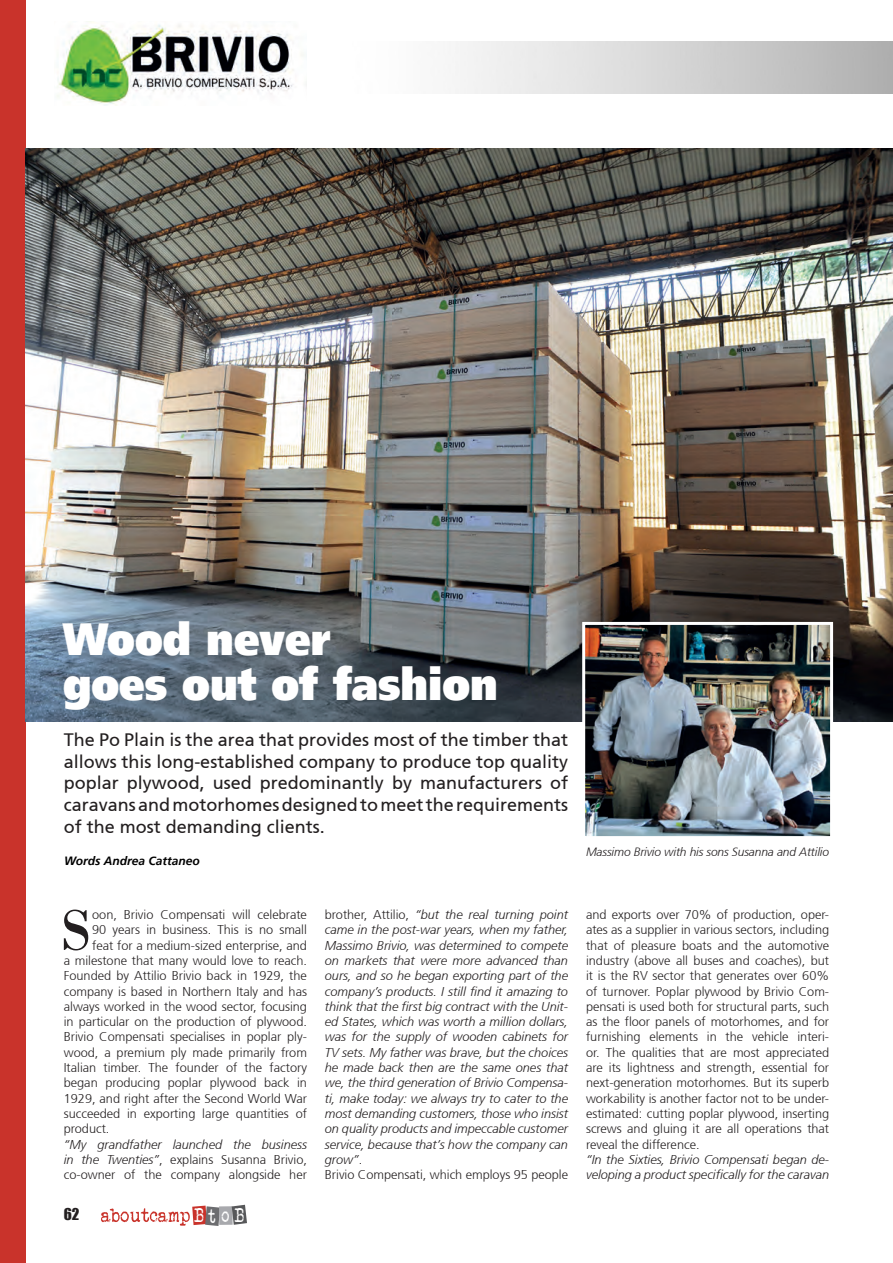
<style>
.page{position:relative;width:893px;height:1263px;background:#fff}
.page>*{position:absolute;margin:0;border:0;box-sizing:border-box;transform-origin:0 0}
.t1{font:58.5px "Bodoni";color:#231f20}
.t2{font:900 45px "Frutiger 95";color:#fff;scale:.9 1}
.t3{font:19.95px "Veteran Typewriter";color:#fff;scale:.82 1}
.t4{font:18px/21.6px "Frutiger 55 Roman";color:#231f20;text-align:justify}
.t5{font:15px "Impact";color:#231f20}
.t6{font:300 12.75px/15.3px "Frutiger 45";color:#231f20;text-align:justify}
.t7{font:italic 300 12.75px/15.3px "Frutiger 46";color:#231f20;text-align:justify}
.t8{font:italic 300 12px "Frutiger 46";letter-spacing:-.01em;color:#231f20}
.t9{font:italic 700 12px "Frutiger 66";color:#000}
.s1{font-family:"Frutiger 46";font-style:italic}
.s2{font-family:"Frutiger 45";font-style:normal}
</style>
<div class="page">
<div style="left:219px;top:1206px;width:14px;height:19px;background:#a8a9ad"></div>
<svg style="left:232px;top:1205px;width:15px;height:20px"></svg>
<svg style="left:101px;top:1205px;width:119px;height:21px"></svg>
<img style="left:57px;top:22px;width:250px;height:84px">
<div style="left:0;top:0;width:26px;height:1263px;background:#c9332b"></div>
<img style="left:26px;top:149px;width:867px;height:572px">
<img style="left:586px;top:626px;width:243px;height:209px">
<div style="left:582px;top:622px;width:251px;height:217px;border:3px solid #fff"></div>
<p class="t2" style="left:63px;top:611px;width:299px">Wood never</p>
<p class="t2" style="left:63px;top:656px;width:485px">goes out of fashion</p>
<p class="t4" style="left:64px;top:729px;width:506px">The Po Plain is the area that provides most of the timber that allows this long-established company to produce top quality poplar plywood, used predominantly by manufacturers of caravans and motorhomes designed to meet the requirements of the most demanding clients.</p>
<p class="t9" style="left:64px;top:854px;width:137px">Words Andrea Cattaneo</p>
<p class="t8" style="left:586px;top:845px;width:245px">Massimo Brivio with his sons Susanna and Attilio</p>
<p class="t1" style="left:60px;top:894px;width:34px">S</p>
<p class="t6" style="left:92px;top:907px;width:216px">oon, Brivio Compensati will celebrate</p>
<p class="t6" style="left:92px;top:922px;width:216px">90 years in business. This is no small</p>
<p class="t6" style="left:92px;top:938px;width:216px">feat for a medium-sized enterprise, and</p>
<p class="t6" style="left:64px;top:953px;width:245px">a milestone that many would love to reach.</p>
<p class="t6" style="left:64px;top:968px;width:245px">Founded by Attilio Brivio back in 1929, the</p>
<p class="t6" style="left:64px;top:984px;width:245px">company is based in Northern Italy and has</p>
<p class="t6" style="left:64px;top:999px;width:245px">always worked in the wood sector, focusing</p>
<p class="t6" style="left:64px;top:1014px;width:245px">in particular on the production of plywood.</p>
<p class="t6" style="left:64px;top:1029px;width:245px">Brivio Compensati specialises in poplar ply-</p>
<p class="t6" style="left:64px;top:1045px;width:245px">wood, a premium ply made primarily from</p>
<p class="t6" style="left:64px;top:1060px;width:245px">Italian timber. The founder of the factory</p>
<p class="t6" style="left:64px;top:1075px;width:245px">began producing poplar plywood back in</p>
<p class="t6" style="left:64px;top:1091px;width:245px">1929, and right after the Second World War</p>
<p class="t6" style="left:64px;top:1106px;width:245px">succeeded in exporting large quantities of</p>
<p class="t6" style="left:64px;top:1121px;width:47px">product.</p>
<p class="t6" style="left:64px;top:1137px;width:245px"><span class="s1">“My grandfather launched the business in the Twenties”</span>, explains Susanna Brivio, co-owner of the company alongside her</p>
<p class="t5" style="left:64px;top:1202px;width:17px">62</p>
<h3 class="t3" style="left:195px;top:1206px;width:63px">BtoB</h3>
<p class="t7" style="left:325px;top:907px;width:245px"><span class="s2">brother, Attilio,</span> “but the real turning point came in the post-war years, when my father, Massimo Brivio, was determined to compete on markets that were more advanced than ours, and so he began exporting part of the company’s products. I still find it amazing to think that the first big contract with the Unit&shy;ed States, which was worth a million dollars, was for the supply of wooden cabinets for TV sets. My father was brave, but the choices he made back then are the same ones that we, the third generation of Brivio Compensa&shy;ti, make today: we always try to cater to the most demanding customers, those who insist on quality products and impeccable customer service, because that’s how the company can grow”<span class="s2">.</span></p>
<p class="t6" style="left:325px;top:1167px;width:245px">Brivio Compensati, which employs 95 people</p>
<p class="t6" style="left:586px;top:907px;width:245px">and exports over 70% of production, oper&shy;ates as a supplier in various sectors, including that of pleasure boats and the automotive industry (above all buses and coaches), but it is the RV sector that generates over 60% of turnover. Poplar plywood by Brivio Com&shy;pensati is used both for structural parts, such as the floor panels of motorhomes, and for furnishing elements in the vehicle interi&shy;or. The qualities that are most appreciated are its lightness and strength, essential for next-generation motorhomes. But its superb workability is another factor not to be under&shy;estimated: cutting poplar plywood, inserting screws and gluing it are all operations that reveal the difference.</p>
<p class="t7" style="left:586px;top:1152px;width:245px">“In the Sixties, Brivio Compensati began de&shy;veloping a product specifically for the caravan</p>
</div>
